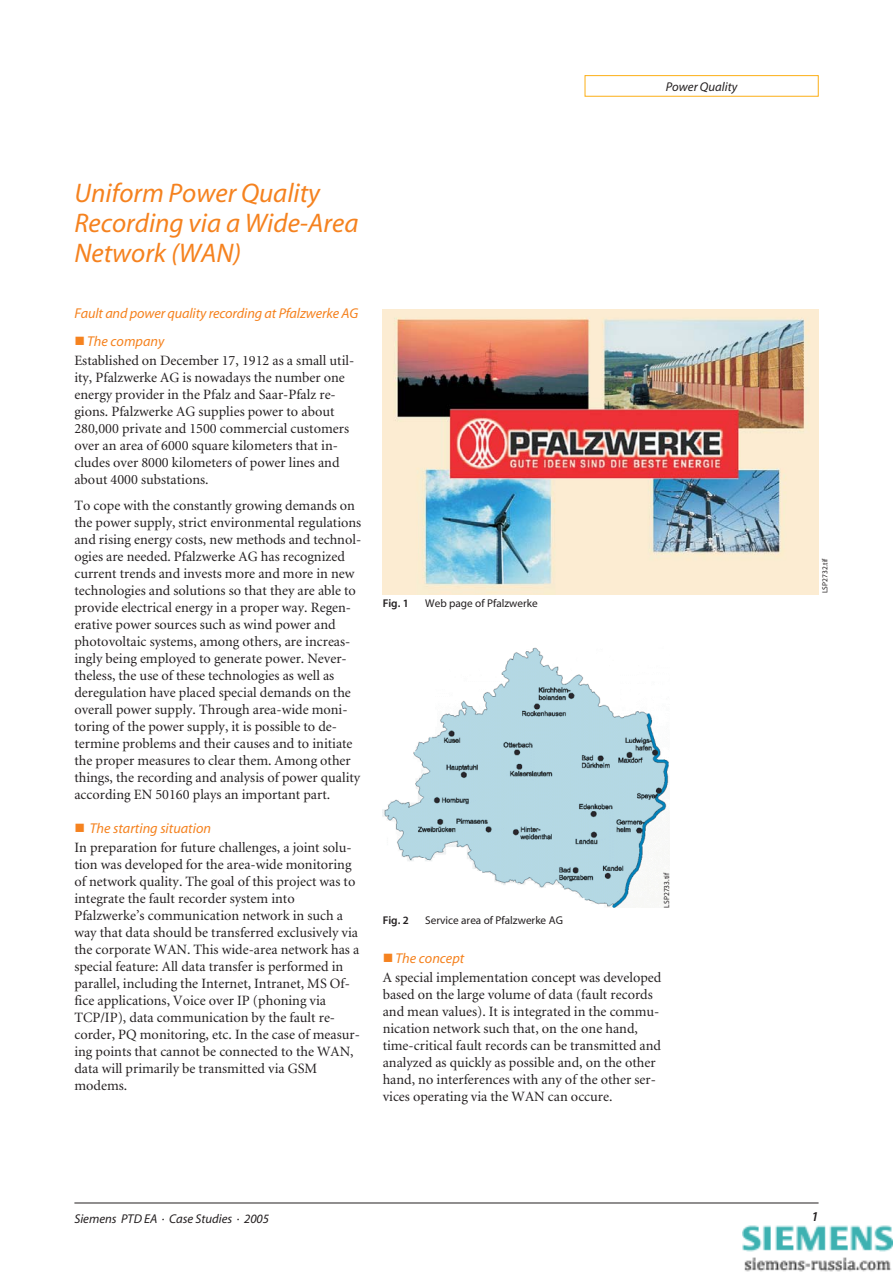
<style>
.page{position:relative;width:893px;height:1275px;background:#fff}
.page>*{position:absolute;margin:0;border:0;box-sizing:border-box;transform-origin:0 0}
.t1{font:27px/29.7px "Myriad MM It 400 600";color:#f5821f}
.t2{font:14.25px/17px "Minion";color:#231f20}
.t3{font:14.25px/27.6px "Myriad MM It 400 600";letter-spacing:-.005em;color:#f5821f}
.t4{font:13.5px "Myriad MM It 565 600";color:#231f20}
.t5{font:italic 12.75px "Myriad";color:#231f20}
.t6{font:12.75px "Myriad MM It 400 600";color:#231f20}
.t7{font:11.25px "Myriad MM 400 600";color:#231f20}
.t8{font:11.25px "Myriad MM 565 600";color:#231f20}
.t9{font:7.5px "Myriad MM 400 600";color:#231f20}
</style>
<div class="page">
<hr style="left:74px;top:1202px;width:745px;height:1px;background:#231f20">
<div style="left:585px;top:75px;width:234px;height:22px;border:1px solid #fcaf17"></div>
<img style="left:383px;top:310px;width:435px;height:284px">
<img style="left:383px;top:647px;width:287px;height:260px">
<img style="left:742px;top:1225px;width:150px;height:47px">
<p class="t6" style="left:666px;top:82px;width:73px">Power Quality</p>
<h1 class="t1" style="left:74px;top:180px;width:286px">Uniform Power Quality<br>Recording via a Wide-Area<br>Network (WAN)</h1>
<p class="t3" style="left:87px;top:301px;width:273px;text-indent:-13px">Fault and power quality recording at Pfalzwerke AG<br>The company</p>
<p class="t2" style="left:74px;top:353px;width:281px">Established on December 17, 1912 as a small util&shy;ity, Pfalzwerke AG is nowadays the number one energy provider in the Pfalz and Saar-Pfalz re&shy;gions. Pfalzwerke AG supplies power to about 280,000 private and 1500 commercial customers over an area of 6000 square kilometers that in&shy;cludes over 8000 kilometers of power lines and about 4000 substations.</p>
<p class="t2" style="left:74px;top:498px;width:288px">To cope with the constantly growing demands on the power supply, strict environmental regulations and rising energy costs, new methods and technol&shy;ogies are needed. Pfalzwerke AG has recognized current trends and invests more and more in new technologies and solutions so that they are able to provide electrical energy in a proper way. Regen&shy;erative power sources such as wind power and photovoltaic systems, among others, are increas&shy;ingly being employed to generate power. Never&shy;theless, the use of these technologies as well as deregulation have placed special demands on the overall power supply. Through area-wide moni&shy;toring of the power supply, it is possible to de&shy;termine problems and their causes and to initiate the proper measures to clear them. Among other things, the recording and analysis of power quality according EN 50160 plays an important part.</p>
<p class="t3" style="left:90px;top:815px;width:123px">The starting situation</p>
<p class="t2" style="left:74px;top:840px;width:287px">In preparation for future challenges, a joint solu&shy;tion was developed for the area-wide monitoring of network quality. The goal of this project was to integrate the fault recorder system into Pfalzwerke’s communication network in such a way that data should be transferred exclusively via the corporate WAN. This wide-area network has a special feature: All data transfer is performed in parallel, including the Internet, Intranet, MS Of&shy;fice applications, Voice over IP (phoning via TCP/IP), data communication by the fault re&shy;corder, PQ monitoring, etc. In the case of measur&shy;ing points that cannot be connected to the WAN, data will primarily be transmitted via GSM modems.</p>
<p class="t8" style="left:383px;top:599px;width:28px">Fig. 1</p>
<p class="t7" style="left:425px;top:599px;width:114px">Web page of Pfalzwerke</p>
<p class="t8" style="left:383px;top:916px;width:28px">Fig. 2</p>
<p class="t7" style="left:425px;top:916px;width:139px">Service area of Pfalzwerke AG</p>
<p class="t9" style="left:664px;top:907px;width:36px;rotate:-90deg">LSP2733.tif</p>
<p class="t3" style="left:395px;top:945px;width:70px">The concept</p>
<p class="t2" style="left:383px;top:970px;width:280px">A special implementation concept was developed based on the large volume of data (fault records and mean values). It is integrated in the commu&shy;nication network such that, on the one hand, time-critical fault records can be transmitted and analyzed as quickly as possible and, on the other hand, no interferences with any of the other ser&shy;vices operating via the WAN can occure.</p>
<p class="t9" style="left:822px;top:593px;width:36px;rotate:-90deg">LSP2732.tif</p>
<p class="t5" style="left:74px;top:1213px;width:196px">Siemens PTD EA · Case Studies · 2005</p>
<p class="t4" style="left:811px;top:1211px;width:9px">1</p>
</div>
